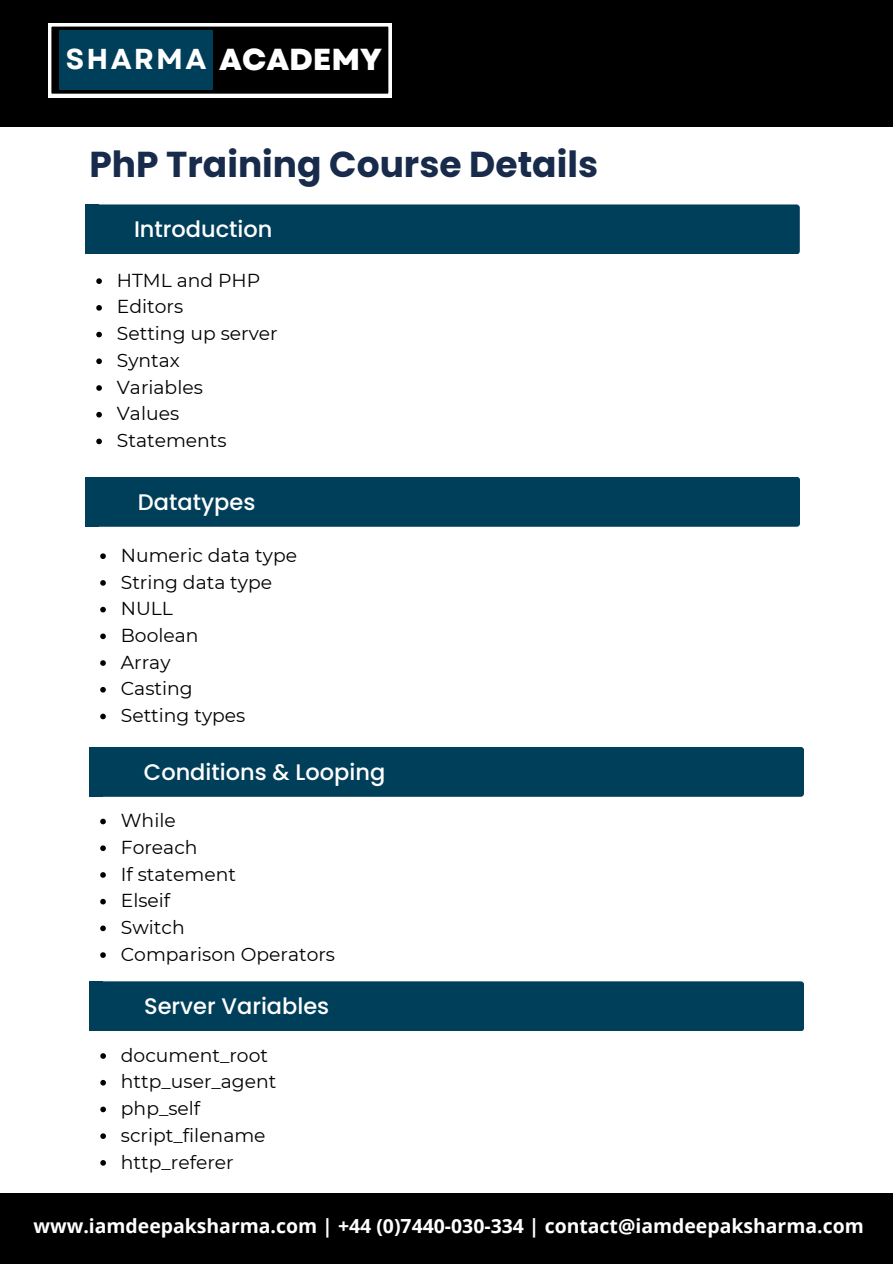
<style>
.page{position:relative;width:893px;height:1264px;background:#fff}
.page>*{position:absolute;margin:0;border:0;box-sizing:border-box;transform-origin:0 0}
.t1{font:700 36px "Poppins";color:#182b4b}
.t2{font:800 30.3px "Garet";color:#fff}
.t3{font:500 22.5px "Poppins";color:#fff}
.t4{font:700 19.35px "Open Sans";color:#fff}
.t5{font:18.75px "Montserrat";color:#000}
.s1{font-weight:700;font-size:28.8px}
</style>
<div class="page">
<div style="left:89px;top:746px;width:714px;height:50px;background:#003f5a;border-radius:3px"></div>
<div style="left:89px;top:746px;width:13px;height:50px;background:#003f5a"></div>
<div style="left:85px;top:477px;width:715px;height:50px;background:#003f5a;border-radius:3px"></div>
<div style="left:85px;top:477px;width:13px;height:49px;background:#003f5a"></div>
<div style="left:85px;top:204px;width:714px;height:50px;background:#003f5a;border-radius:3px"></div>
<div style="left:85px;top:204px;width:13px;height:50px;background:#003f5a"></div>
<svg style="left:100px;top:818px;width:6px;height:6px"></svg>
<svg style="left:100px;top:845px;width:6px;height:6px"></svg>
<svg style="left:100px;top:872px;width:6px;height:5px"></svg>
<svg style="left:100px;top:898px;width:6px;height:6px"></svg>
<svg style="left:100px;top:925px;width:6px;height:6px"></svg>
<svg style="left:100px;top:952px;width:6px;height:5px"></svg>
<svg style="left:96px;top:278px;width:6px;height:6px"></svg>
<svg style="left:96px;top:305px;width:6px;height:6px"></svg>
<svg style="left:96px;top:332px;width:6px;height:5px"></svg>
<svg style="left:96px;top:358px;width:6px;height:6px"></svg>
<svg style="left:96px;top:385px;width:6px;height:6px"></svg>
<svg style="left:96px;top:412px;width:6px;height:5px"></svg>
<svg style="left:96px;top:438px;width:6px;height:6px"></svg>
<svg style="left:100px;top:553px;width:6px;height:6px"></svg>
<svg style="left:100px;top:580px;width:6px;height:5px"></svg>
<svg style="left:100px;top:607px;width:6px;height:5px"></svg>
<svg style="left:100px;top:633px;width:6px;height:6px"></svg>
<svg style="left:100px;top:660px;width:6px;height:6px"></svg>
<svg style="left:100px;top:687px;width:6px;height:5px"></svg>
<svg style="left:100px;top:713px;width:6px;height:6px"></svg>
<div style="left:89px;top:981px;width:715px;height:50px;background:#003f5a;border-radius:3px"></div>
<div style="left:89px;top:981px;width:14px;height:50px;background:#003f5a"></div>
<svg style="left:100px;top:1053px;width:6px;height:5px"></svg>
<svg style="left:100px;top:1079px;width:6px;height:6px"></svg>
<svg style="left:100px;top:1106px;width:6px;height:6px"></svg>
<svg style="left:100px;top:1133px;width:6px;height:5px"></svg>
<svg style="left:100px;top:1160px;width:6px;height:5px"></svg>
<div style="left:0;top:1193px;width:892px;height:70px;background:#000"></div>
<div style="left:0;top:0;width:892px;height:126px;background:#000"></div>
<svg style="left:48px;top:23px;width:343px;height:74px"></svg>
<div style="left:59px;top:30px;width:154px;height:60px;background:#003f5a"></div>
<p class="t2" style="left:66px;top:37px;width:317px"><span class="s1">SHARMA</span> ACADEMY</p>
<p class="t1" style="left:89px;top:139px;width:510px">PhP Training Course Details</p>
<p class="t3" style="left:134px;top:213px;width:140px">Introduction</p>
<p class="t5" style="left:117px;top:268px;width:145px">HTML and PHP</p>
<p class="t5" style="left:117px;top:295px;width:68px">Editors</p>
<p class="t5" style="left:117px;top:322px;width:162px">Setting up server</p>
<h3 class="t5" style="left:117px;top:349px;width:65px">Syntax</h3>
<p class="t5" style="left:117px;top:375px;width:87px">Variables</p>
<p class="t5" style="left:117px;top:402px;width:64px">Values</p>
<p class="t5" style="left:117px;top:429px;width:111px">Statements</p>
<p class="t3" style="left:138px;top:486px;width:119px">Datatypes</p>
<p class="t5" style="left:121px;top:543px;width:178px">Numeric data type</p>
<p class="t5" style="left:121px;top:570px;width:153px">String data type</p>
<h3 class="t5" style="left:121px;top:597px;width:54px">NULL</h3>
<p class="t5" style="left:121px;top:623px;width:79px">Boolean</p>
<p class="t5" style="left:121px;top:650px;width:51px">Array</p>
<p class="t5" style="left:121px;top:677px;width:73px">Casting</p>
<p class="t5" style="left:121px;top:704px;width:126px">Setting types</p>
<p class="t3" style="left:144px;top:756px;width:243px">Conditions &amp; Looping</p>
<h2 class="t5" style="left:121px;top:809px;width:56px">While</h2>
<h2 class="t5" style="left:121px;top:835px;width:78px">Foreach</h2>
<h1 class="t5" style="left:121px;top:862px;width:117px">If statement</h1>
<h3 class="t5" style="left:121px;top:889px;width:51px">Elseif</h3>
<p class="t5" style="left:121px;top:915px;width:65px">Switch</p>
<p class="t5" style="left:121px;top:942px;width:216px">Comparison Operators</p>
<p class="t3" style="left:144px;top:990px;width:187px">Server Variables</p>
<p class="t5" style="left:121px;top:1043px;width:149px">document_root</p>
<p class="t5" style="left:121px;top:1070px;width:157px">http_user_agent</p>
<h3 class="t5" style="left:121px;top:1096px;width:81px">php_self</h3>
<p class="t5" style="left:121px;top:1123px;width:146px">script_filename</p>
<p class="t5" style="left:121px;top:1150px;width:114px">http_referer</p>
<p class="t4" style="left:33px;top:1212px;width:831px">www.iamdeepaksharma.com | +44 (0)7440-030-334 | contact@iamdeepaksharma.com</p>
</div>
